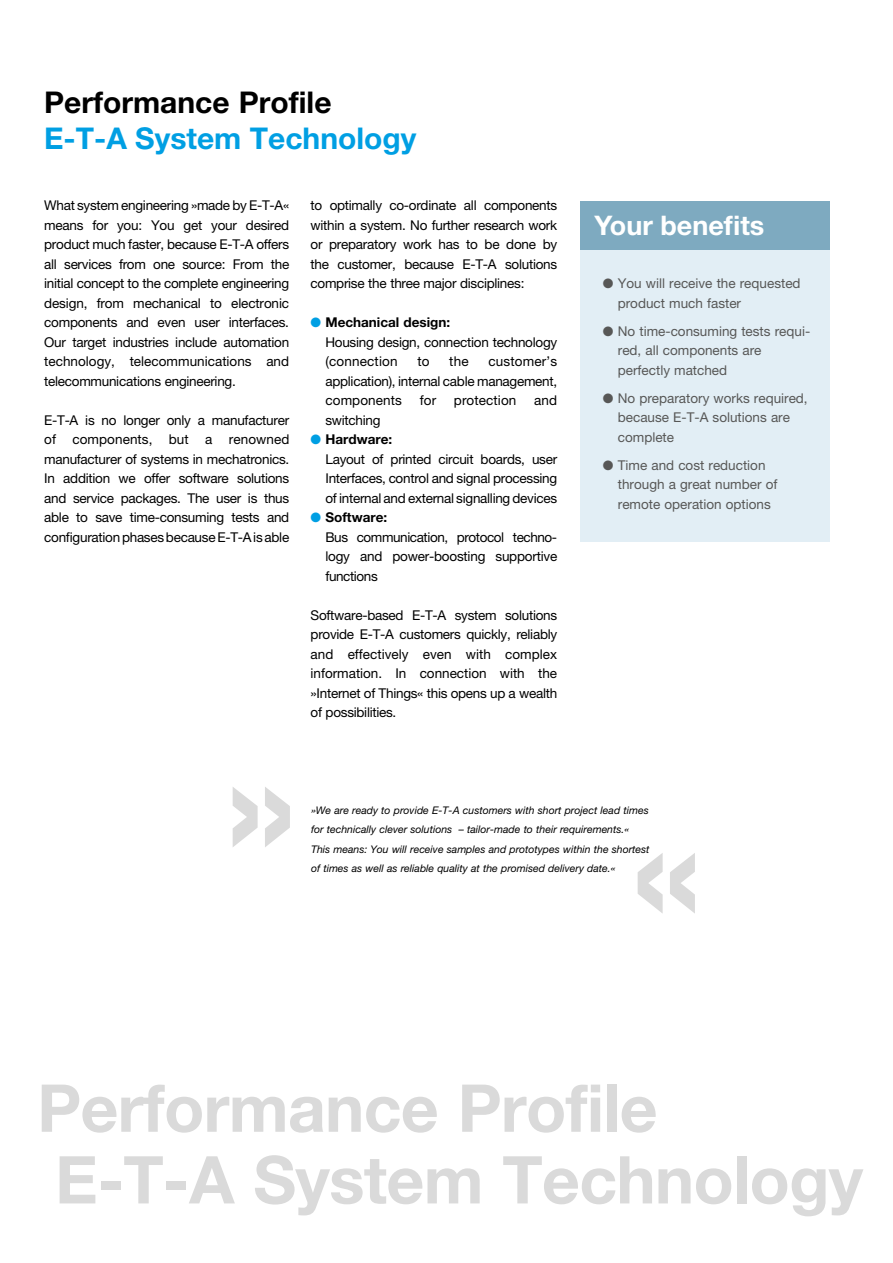
<style>
.page{position:relative;width:893px;height:1263px;background:#fff}
.page>*{position:absolute;margin:0;border:0;box-sizing:border-box;transform-origin:0 0}
.t1{font:700 159px "Helvetica Neue LT";color:#dadada}
.t2{font:700 66px/71.7px "Helvetica Neue LT";letter-spacing:-.01em;color:#dadada}
.t3{font:700 30px "Helvetica Neue LT";color:#009fe3}
.t4{font:700 30px "Helvetica Neue LT";color:#000}
.t5{font:700 27px "Helvetica Neue LT";color:#fff}
.t6{font:13.5px/19.5px "Helvetica Neue LT";letter-spacing:-.02em;color:#000;text-align:justify}
.t7{font:13.5px/19.5px "Helvetica Neue LT";color:#575756}
.t8{font:13.5px "Helvetica Neue LT";letter-spacing:.01em;color:#000}
.t9{font:italic 10.5px/19.5px "Helvetica Neue LT";color:#000}
.s1{color:#009fe3}
.s2{font-weight:700}
</style>
<div class="page">
<div style="left:580px;top:201px;width:249px;height:341px;background:#e2eef5"></div>
<div style="left:580px;top:201px;width:249px;height:49px;background:#7eaac0"></div>
<h3 class="t4" style="left:44px;top:83px;width:289px">Performance Profile</h3>
<h3 class="t3" style="left:44px;top:119px;width:374px">E-T-A System Technology</h3>
<p class="t6" style="left:44px;top:196px;width:247px">What system engineering »made by E-T-A« means for you: You get your desired product much faster, because E-T-A offers all services from one source: From the initial concept to the complete engineering design, from mechanical to electronic components and even user interfaces.<br>Our target industries include automation technology, telecommunications and telecommunications engineering.</p>
<p class="t6" style="left:44px;top:410px;width:247px">E-T-A is no longer only a manufacturer of components, but a renowned manufacturer of systems in mechatronics.<br>In addition we offer software solutions and service packages. The user is thus able to save time-consuming tests and configuration phases because E-T-A is able</p>
<p class="t6" style="left:311px;top:196px;width:248px">to optimally co-ordinate all components within a system. No further research work or preparatory work has to be done by the customer, because E-T-A solutions comprise the three major disciplines:</p>
<p class="t6" style="left:325px;top:312px;width:233px;text-align:left;text-indent:-15px"><span class="s1">●</span> <span class="s2">Mechanical design:<br></span>Housing design, connection technology (connection</p>
<p class="t6" style="left:325px;top:351px;width:233px;text-indent:163px">customer’s application), internal cable management, components</p>
<p class="t6" style="left:417px;top:351px;width:14px">to</p>
<p class="t6" style="left:449px;top:351px;width:21px">the</p>
<p class="t6" style="left:420px;top:390px;width:18px">for</p>
<p class="t8" style="left:454px;top:392px;width:64px">protection</p>
<p class="t6" style="left:534px;top:390px;width:24px">and</p>
<p class="t6" style="left:325px;top:410px;width:57px">switching</p>
<p class="t6" style="left:325px;top:429px;width:233px;text-align:left;text-indent:-15px"><span class="s1">●</span> <span class="s2">Hardware:<br></span>Layout of printed circuit boards, user Interfaces, control and signal processing of internal and external signalling devices</p>
<p class="t6" style="left:325px;top:507px;width:233px;text-align:left;text-indent:-15px"><span class="s1">●</span> <span class="s2">Software:<br></span>Bus communication, protocol techno&shy;logy and power-boosting supportive functions</p>
<p class="t6" style="left:311px;top:605px;width:248px">Software-based E-T-A system solutions provide E-T-A customers quickly, reliably and effectively even with complex information. In connection with the »Internet of Things« this opens up a wealth of possibilities.</p>
<h3 class="t5" style="left:594px;top:208px;width:172px">Your benefits</h3>
<p class="t7" style="left:618px;top:273px;width:184px;text-indent:-15px">● You will receive the requested product much faster</p>
<p class="t7" style="left:618px;top:321px;width:194px;text-indent:-15px">● No time-consuming tests requi&shy;red, all components are perfectly matched</p>
<p class="t7" style="left:618px;top:388px;width:191px;text-indent:-15px">● No preparatory works required, because E-T-A solutions are complete</p>
<p class="t7" style="left:618px;top:455px;width:161px;text-indent:-15px">● Time and cost reduction through a great number of remote operation options</p>
<h1 class="t1" style="left:226px;top:705px;width:72px">»</h1>
<p class="t9" style="left:311px;top:800px;width:340px">»We are ready to provide E-T-A customers with short project lead times for technically clever solutions – tailor-made to their requirements.« This means: You will receive samples and prototypes within the shortest of times as well as reliable quality at the promised delivery date.«</p>
<h1 class="t1" style="left:631px;top:771px;width:72px">«</h1>
<h2 class="t2" style="left:37px;top:1071px;width:827px">Performance Profile<br>E-T-A System Technology</h2>
</div>
